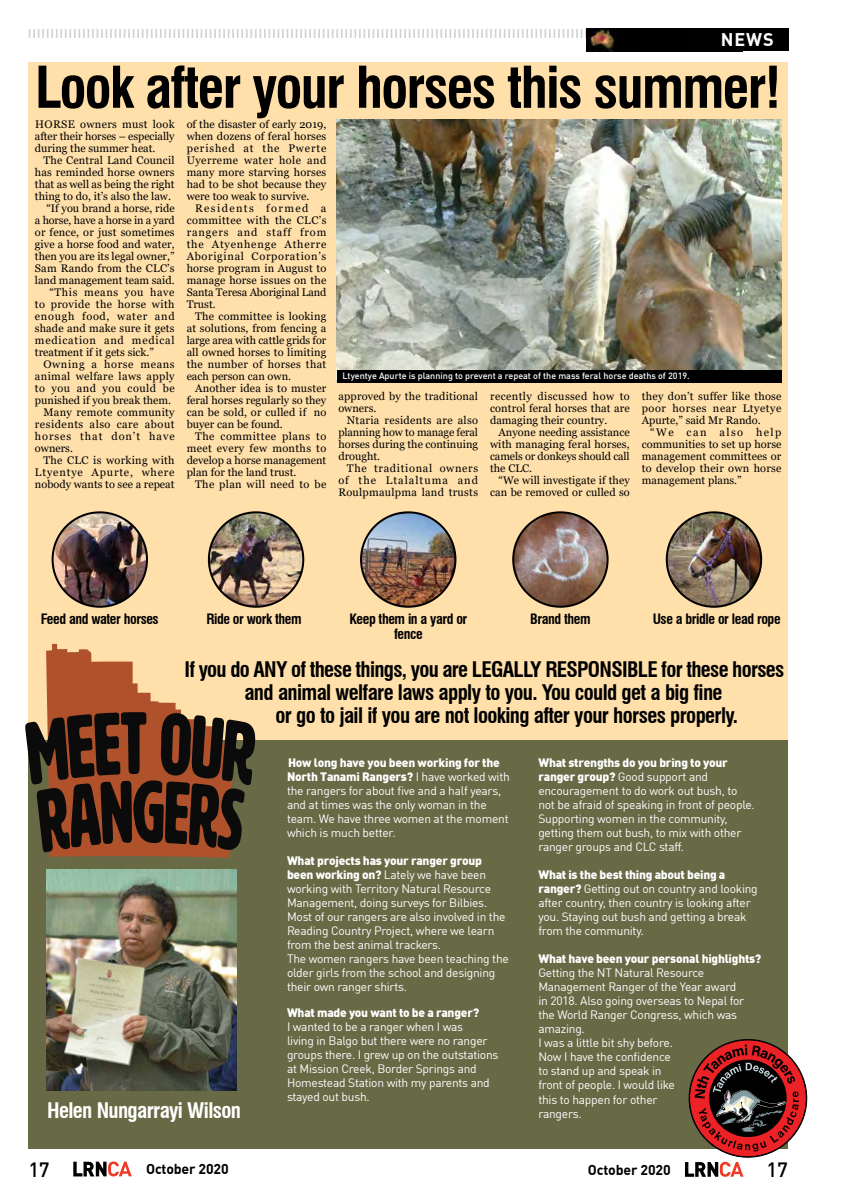
<style>
.page{position:relative;width:842px;height:1191px;background:#fff}
.page>*{position:absolute;margin:0;border:0;box-sizing:border-box;transform-origin:0 0}
.t1{font:700 condensed 56px "Swiss 721 BT";letter-spacing:-.03em;color:#000}
.t2{font:700 condensed 21px "Swiss 721 BT";letter-spacing:-.03em;color:#000}
.t3{font:700 condensed 21px "Swiss 721 BT";letter-spacing:-.03em;color:#fff}
.t4{font:500 20.3px "DIN Offc";color:#000}
.t5{font:700 18px "DIN Offc";color:#fff}
.t6{font:700 14.1px "DIN Offc";letter-spacing:-.01em;color:#000}
.t7{font:700 condensed 14px "Swiss 721 BT";letter-spacing:-.03em;color:#000}
.t8{font:12px/14px "DIN Offc";letter-spacing:-.02em;color:#fff}
.t9{font:900 12px "DIN Offc";letter-spacing:-.02em;color:#fff}
.t10{font:11px/12px "Georgia";letter-spacing:.01em;color:#000;text-align:justify}
.t11{font:11px "Georgia";letter-spacing:.035em;color:#000}
.t12{font:11px "Georgia";letter-spacing:.045em;color:#000}
.t13{font:11px "Georgia";letter-spacing:.065em;color:#000}
.t14{font:11px "Georgia";letter-spacing:-.015em;color:#000}
.t15{font:11px "Georgia";letter-spacing:.075em;color:#000}
.t16{font:11px "Georgia";letter-spacing:.08em;color:#000}
.t17{font:11px "Georgia";letter-spacing:.03em;color:#000}
.t18{font:11px "Georgia";letter-spacing:.05em;color:#000}
.t19{font:11px "Georgia";letter-spacing:.055em;color:#000}
.t20{font:500 9px "DIN Offc";color:#fff}
.s1{font-weight:900}
</style>
<div class="page">
<svg style="left:29px;top:29px;width:558px;height:9px"></svg>
<div style="left:587px;top:28px;width:201px;height:23px;background:#000"></div>
<img style="left:587px;top:28px;width:30px;height:23px">
<div style="left:28px;top:62px;width:760px;height:702px;background:#ffe0aa"></div>
<svg style="left:73px;top:1161px;width:59px;height:15px"></svg>
<img style="left:337px;top:120px;width:444px;height:250px">
<div style="left:337px;top:370px;width:444px;height:13px;background:#000"></div>
<img style="left:53px;top:512px;width:94px;height:95px;border-radius:47px">
<div style="left:52px;top:511px;width:96px;height:97px;border:2px solid #000;border-radius:50%"></div>
<img style="left:361px;top:512px;width:94px;height:95px;border-radius:47px">
<div style="left:360px;top:511px;width:96px;height:97px;border:2px solid #000;border-radius:50%"></div>
<img style="left:209px;top:512px;width:94px;height:95px;border-radius:47px">
<div style="left:208px;top:511px;width:96px;height:97px;border:2px solid #000;border-radius:50%"></div>
<img style="left:667px;top:512px;width:94px;height:95px;border-radius:47px">
<div style="left:666px;top:511px;width:96px;height:97px;border:2px solid #000;border-radius:50%"></div>
<img style="left:513px;top:512px;width:95px;height:95px;border-radius:47px">
<div style="left:512px;top:511px;width:97px;height:97px;border:2px solid #000;border-radius:50%"></div>
<div style="left:28px;top:740px;width:760px;height:408px;background:#686a46"></div>
<img style="left:46px;top:869px;width:190px;height:221px">
<svg style="left:25px;top:644px;width:231px;height:213px"></svg>
<svg style="left:684px;top:1039px;width:124px;height:137px"></svg>
<h3 class="t5" style="left:721px;top:28px;width:54px">NEWS</h3>
<h1 class="t1" style="left:35px;top:54px;width:748px">Look after your horses this summer!</h1>
<p class="t10" style="left:35px;top:119px;width:141px">HORSE owners must look after their horses – especially during the summer heat.</p>
<p class="t10" style="left:43px;top:155px;width:133px">The Central Land Council</p>
<p class="t10" style="left:35px;top:167px;width:141px">has reminded horse owners</p>
<p class="t10" style="left:35px;top:179px;width:141px">that as well as being the right</p>
<p class="t10" style="left:35px;top:191px;width:138px">thing to do, it’s also the law.</p>
<p class="t10" style="left:46px;top:203px;width:130px">“If you brand a horse, ride</p>
<p class="t14" style="left:35px;top:214px;width:141px">a horse, have a horse in a yard</p>
<p class="t10" style="left:35px;top:227px;width:141px">or fence, or just sometimes</p>
<p class="t10" style="left:35px;top:239px;width:141px">give a horse food and water,</p>
<p class="t10" style="left:35px;top:251px;width:141px">then you are its legal owner,”</p>
<p class="t10" style="left:35px;top:263px;width:141px">Sam Rando from the CLC’s</p>
<p class="t10" style="left:35px;top:275px;width:141px">land management team said.</p>
<p class="t18" style="left:50px;top:286px;width:127px">“This means you have</p>
<p class="t11" style="left:35px;top:298px;width:141px">to provide the horse with</p>
<p class="t13" style="left:35px;top:310px;width:141px">enough food, water and</p>
<p class="t10" style="left:35px;top:323px;width:141px">shade and make sure it gets</p>
<p class="t13" style="left:35px;top:334px;width:141px">medication and medical</p>
<p class="t10" style="left:35px;top:347px;width:121px">treatment if it gets sick.”</p>
<p class="t19" style="left:43px;top:358px;width:133px">Owning a horse means</p>
<p class="t11" style="left:35px;top:370px;width:141px">animal welfare laws apply</p>
<p class="t12" style="left:35px;top:382px;width:141px">to you and you could be</p>
<p class="t10" style="left:35px;top:395px;width:138px">punished if you break them.</p>
<p class="t10" style="left:43px;top:407px;width:133px">Many remote community</p>
<p class="t12" style="left:35px;top:418px;width:141px">residents also care about</p>
<p class="t16" style="left:35px;top:430px;width:141px">horses that don’t have</p>
<p class="t10" style="left:35px;top:443px;width:40px">owners.</p>
<p class="t10" style="left:43px;top:455px;width:133px">The CLC is working with</p>
<p class="t15" style="left:35px;top:466px;width:141px">Ltyentye Apurte, where</p>
<p class="t10" style="left:35px;top:479px;width:141px">nobody wants to see a repeat</p>
<p class="t10" style="left:187px;top:119px;width:141px">of the disaster of early 2019, when dozens of feral horses perished at the Pwerte Uyerreme water hole and many more starving horses had to be shot because they were too weak to survive.</p>
<p class="t10" style="left:187px;top:203px;width:141px;text-indent:9px">Residents formed a committee with the CLC’s rangers and staff from the Atyenhenge Atherre Aboriginal Corporation’s horse program in August to manage horse issues on the Santa Teresa Aboriginal Land Trust.</p>
<p class="t10" style="left:187px;top:311px;width:141px;text-indent:9px">The committee is looking at solutions, from fencing a large area with cattle grids for all owned horses to limiting the number of horses that each person can own.</p>
<p class="t10" style="left:187px;top:383px;width:141px;text-indent:9px">Another idea is to muster feral horses regularly so they can be sold, or culled if no buyer can be found.</p>
<p class="t10" style="left:187px;top:431px;width:141px;text-indent:9px">The committee plans to meet every few months to develop a horse management plan for the land trust.</p>
<p class="t17" style="left:195px;top:478px;width:133px">The plan will need to be</p>
<p class="t20" style="left:342px;top:370px;width:349px">Ltyentye Apurte is planning to prevent a repeat of the mass feral horse deaths of 2019.</p>
<p class="t10" style="left:338px;top:390px;width:141px">approved by the traditional owners.</p>
<p class="t10" style="left:338px;top:414px;width:141px;text-indent:9px">Ntaria residents are also planning how to manage feral horses during the continuing drought.</p>
<p class="t10" style="left:338px;top:462px;width:141px;text-indent:9px">The traditional owners of the Ltalaltuma and Roulpmaulpma land trusts</p>
<p class="t10" style="left:642px;top:390px;width:141px">they don’t suffer like those poor horses near Ltyetye Apurte,” said Mr Rando.</p>
<p class="t10" style="left:642px;top:426px;width:141px;text-indent:9px">“We can also help communities to set up horse management committees or to develop their own horse management plans.”</p>
<p class="t10" style="left:490px;top:390px;width:141px">recently discussed how to control feral horses that are damaging their country.</p>
<p class="t10" style="left:490px;top:426px;width:141px;text-indent:9px">Anyone needing assistance with managing feral horses, camels or donkeys should call the CLC.</p>
<p class="t10" style="left:490px;top:474px;width:141px;text-align:right">“We will investigate if they can be removed or culled so</p>
<p class="t7" style="left:41px;top:611px;width:120px">Feed and water horses</p>
<p class="t7" style="left:349px;top:611px;width:119px">Keep them in a yard or</p>
<p class="t7" style="left:530px;top:611px;width:62px">Brand them</p>
<p class="t7" style="left:394px;top:626px;width:30px">fence</p>
<p class="t7" style="left:206px;top:611px;width:97px">Ride or work them</p>
<p class="t7" style="left:653px;top:611px;width:130px">Use a bridle or lead rope</p>
<h2 class="t2" style="left:184px;top:656px;width:601px">If you do ANY of these things, you are LEGALLY RESPONSIBLE for these horses</h2>
<h2 class="t2" style="left:244px;top:679px;width:480px">and animal welfare laws apply to you. You could get a big fine</h2>
<h2 class="t2" style="left:275px;top:702px;width:464px">or go to jail if you are not looking after your horses properly.</h2>
<h2 class="t3" style="left:47px;top:1098px;width:195px">Helen Nungarrayi Wilson</h2>
<h3 class="t4" style="left:28px;top:1156px;width:23px">17</h3>
<p class="t6" style="left:146px;top:1160px;width:84px">October 2020</p>
<p class="t8" style="left:287px;top:755px;width:224px"><span class="s1">How long have you been working for the North Tanami Rangers?</span> I have worked with the rangers for about five and a half years, and at times was the only woman in the team. We have three women at the moment which is much better.</p>
<p class="t8" style="left:287px;top:853px;width:223px"><span class="s1">What projects has your ranger group been working on?</span> Lately we have been working with Territory Natural Resource Management, doing surveys for Bilbies.<br>Most of our rangers are also involved in the Reading Country Project, where we learn from the best animal trackers.<br>The women rangers have been teaching the older girls from the school and designing their own ranger shirts.</p>
<p class="t9" style="left:287px;top:1004px;width:194px">What made you want to be a ranger?</p>
<p class="t8" style="left:287px;top:1019px;width:213px">I wanted to be a ranger when I was<br>living in Balgo but there were no ranger groups there. I grew up on the outstations at Mission Creek, Border Springs and Homestead Station with my parents and stayed out bush.</p>
<p class="t8" style="left:538px;top:755px;width:218px"><span class="s1">What strengths do you bring to your ranger group?</span> Good support and encouragement to do work out bush, to not be afraid of speaking in front of people.<br>Supporting women in the community, getting them out bush, to mix with other ranger groups and CLC staff.</p>
<p class="t8" style="left:538px;top:867px;width:221px"><span class="s1">What is the best thing about being a ranger?</span> Getting out on country and looking after country, then country is looking after you. Staying out bush and getting a break from the community.</p>
<p class="t9" style="left:538px;top:951px;width:225px">What have been your personal highlights?</p>
<p class="t8" style="left:538px;top:966px;width:207px">Getting the NT Natural Resource<br>Management Ranger of the Year award in 2018. Also going overseas to Nepal for the World Ranger Congress, which was amazing.<br>I was a little bit shy before.<br>Now I have the confidence<br>to stand up and speak in<br>front of people. I would like<br>this to happen for other<br>rangers.</p>
<p class="t6" style="left:588px;top:1160px;width:84px">October 2020</p>
<h3 class="t4" style="left:766px;top:1156px;width:23px">17</h3>
</div>
